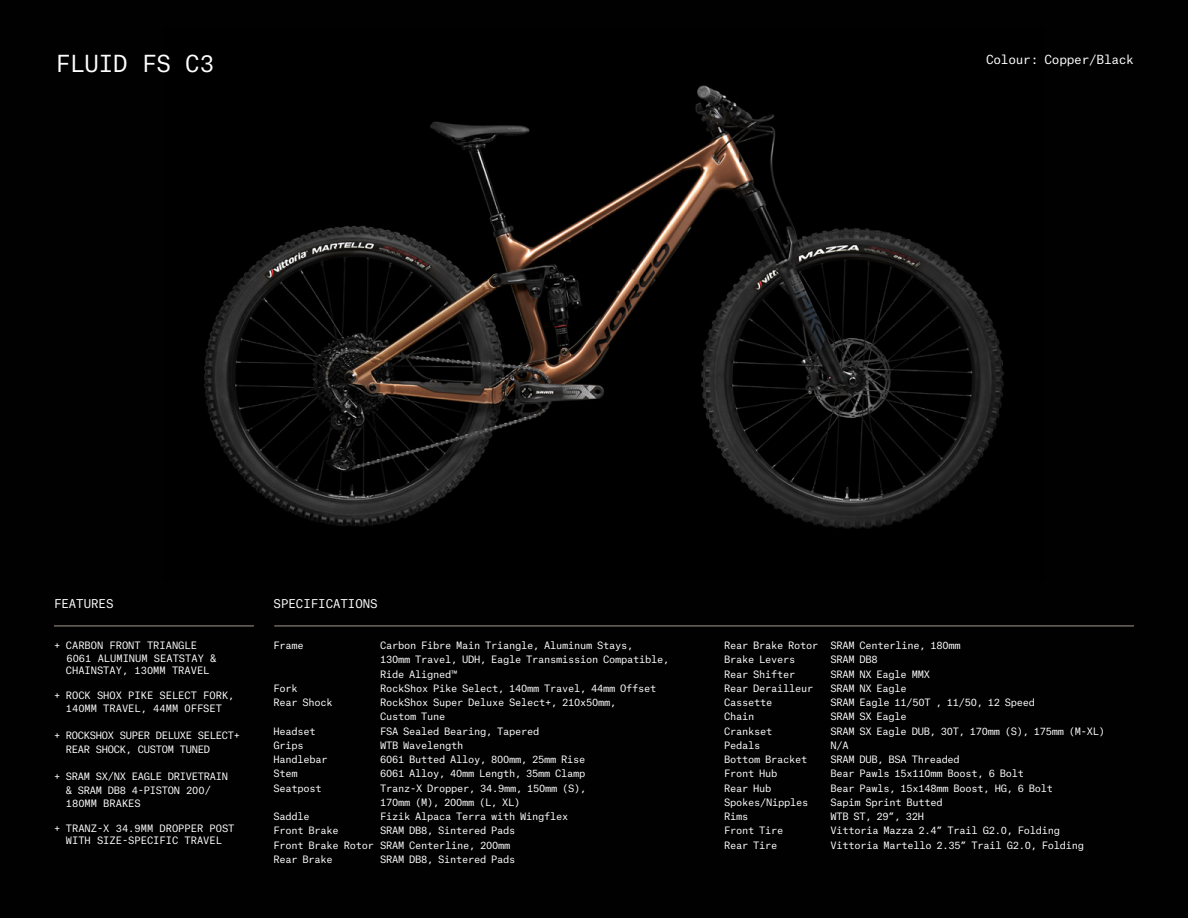
<style>
.page{position:relative;width:1188px;height:918px;background:#010101}
.page>*{position:absolute;margin:0;border:0;box-sizing:border-box;transform-origin:0 0}
.t1{font:22.5px "Atlas Typewriter";color:#fff}
.t2{font:12px "Atlas Typewriter";letter-spacing:-.02em;color:#fff}
.t3{font:11.7px "Atlas Typewriter";color:#fff}
.t4{font:9.75px/14.2px "Atlas Typewriter";letter-spacing:-.025em;color:#fff}
.t5{font:9.75px/12.6px "Atlas Typewriter";color:#fff;text-align:center}
</style>
<div class="page">
<img style="left:204px;top:85px;width:800px;height:444px">
<hr style="left:274px;top:626px;width:860px;height:1px;background:#a59b8c">
<hr style="left:54px;top:626px;width:200px;height:1px;background:#a59b8c">
<h1 class="t1" style="left:56px;top:45px;width:160px">FLUID FS C3</h1>
<p class="t2" style="left:986px;top:49px;width:149px">Colour: Copper/Black</p>
<p class="t3" style="left:54px;top:594px;width:61px">FEATURES</p>
<p class="t3" style="left:274px;top:594px;width:106px">SPECIFICATIONS</p>
<p class="t5" style="left:66px;top:638px;width:152px;text-align:left;text-indent:-12px">+ CARBON FRONT TRIANGLE<br>6061 ALUMINUM SEATSTAY &amp;<br>CHAINSTAY, 130MM TRAVEL</p>
<p class="t5" style="left:54px;top:688px;width:182px">+ ROCK SHOX PIKE SELECT FORK,<br>140MM TRAVEL, 44MM OFFSET</p>
<p class="t4" style="left:66px;top:727px;width:176px;text-indent:-12px">+ ROCKSHOX SUPER DELUXE SELECT+<br>REAR SHOCK, CUSTOM TUNED</p>
<p class="t4" style="left:54px;top:768px;width:175px;text-align:center">+ SRAM SX/NX EAGLE DRIVETRAIN &amp; SRAM DB8 4-PISTON 200/</p>
<p class="t5" style="left:66px;top:795px;width:76px">180MM BRAKES</p>
<p class="t5" style="left:54px;top:821px;width:182px">+ TRANZ-X 34.9MM DROPPER POST<br>WITH SIZE-SPECIFIC TRAVEL</p>
<p class="t4" style="left:274px;top:637px;width:32px">Frame</p>
<p class="t4" style="left:380px;top:637px;width:291px">Carbon Fibre Main Triangle, Aluminum Stays,<br>130mm Travel, UDH, Eagle Transmission Compatible,<br>Ride Aligned™</p>
<p class="t4" style="left:274px;top:680px;width:26px">Fork</p>
<p class="t4" style="left:380px;top:680px;width:278px">RockShox Pike Select, 140mm Travel, 44mm Offset</p>
<p class="t4" style="left:274px;top:694px;width:61px">Rear Shock</p>
<p class="t4" style="left:380px;top:694px;width:238px">RockShox Super Deluxe Select+, 210x50mm,<br>Custom Tune</p>
<p class="t4" style="left:274px;top:723px;width:44px">Headset</p>
<p class="t4" style="left:380px;top:723px;width:161px">FSA Sealed Bearing, Tapered</p>
<p class="t4" style="left:274px;top:737px;width:32px">Grips</p>
<p class="t4" style="left:380px;top:737px;width:85px">WTB Wavelength</p>
<p class="t4" style="left:274px;top:751px;width:56px">Handlebar</p>
<p class="t4" style="left:380px;top:751px;width:207px">6061 Butted Alloy, 800mm, 25mm Rise</p>
<p class="t4" style="left:274px;top:765px;width:26px">Stem</p>
<p class="t4" style="left:380px;top:765px;width:207px">6061 Alloy, 40mm Length, 35mm Clamp</p>
<p class="t4" style="left:274px;top:780px;width:50px">Seatpost</p>
<p class="t4" style="left:380px;top:780px;width:208px">Tranz-X Dropper, 34.9mm, 150mm (S),<br>170mm (M), 200mm (L, XL)</p>
<p class="t4" style="left:274px;top:808px;width:38px">Saddle</p>
<p class="t4" style="left:380px;top:808px;width:190px">Fizik Alpaca Terra with Wingflex</p>
<p class="t4" style="left:274px;top:822px;width:67px">Front Brake</p>
<p class="t4" style="left:274px;top:822px;width:243px;text-indent:106px">SRAM DB8, Sintered Pads<br>Front Brake Rotor SRAM Centerline, 200mm<br>Rear Brake</p>
<p class="t4" style="left:380px;top:851px;width:137px">SRAM DB8, Sintered Pads</p>
<p class="t4" style="left:724px;top:637px;width:96px">Rear Brake Rotor</p>
<p class="t4" style="left:831px;top:637px;width:132px">SRAM Centerline, 180mm</p>
<p class="t4" style="left:724px;top:651px;width:73px">Brake Levers</p>
<p class="t4" style="left:831px;top:651px;width:49px">SRAM DB8</p>
<p class="t4" style="left:724px;top:666px;width:73px">Rear Shifter</p>
<p class="t4" style="left:831px;top:666px;width:101px">SRAM NX Eagle MMX</p>
<p class="t4" style="left:724px;top:680px;width:91px">Rear Derailleur</p>
<p class="t4" style="left:831px;top:680px;width:78px">SRAM NX Eagle</p>
<p class="t4" style="left:724px;top:694px;width:50px">Cassette</p>
<p class="t4" style="left:831px;top:694px;width:206px">SRAM Eagle 11/50T , 11/50, 12 Speed</p>
<p class="t4" style="left:724px;top:708px;width:32px">Chain</p>
<p class="t4" style="left:831px;top:708px;width:78px">SRAM SX Eagle</p>
<p class="t4" style="left:724px;top:723px;width:50px">Crankset</p>
<p class="t4" style="left:831px;top:723px;width:276px">SRAM SX Eagle DUB, 30T, 170mm (S), 175mm (M-XL)</p>
<p class="t4" style="left:724px;top:737px;width:38px">Pedals</p>
<p class="t4" style="left:831px;top:737px;width:20px">N/A</p>
<p class="t4" style="left:724px;top:751px;width:85px">Bottom Bracket</p>
<p class="t4" style="left:831px;top:751px;width:131px">SRAM DUB, BSA Threaded</p>
<p class="t4" style="left:724px;top:765px;width:55px">Front Hub</p>
<p class="t4" style="left:831px;top:765px;width:195px">Bear Pawls 15x110mm Boost, 6 Bolt</p>
<p class="t4" style="left:724px;top:780px;width:49px">Rear Hub</p>
<p class="t4" style="left:831px;top:780px;width:224px">Bear Pawls, 15x148mm Boost, HG, 6 Bolt</p>
<p class="t4" style="left:724px;top:794px;width:86px">Spokes/Nipples</p>
<p class="t4" style="left:831px;top:794px;width:114px">Sapim Sprint Butted</p>
<p class="t4" style="left:724px;top:808px;width:26px">Rims</p>
<p class="t4" style="left:831px;top:808px;width:95px">WTB ST, 29”, 32H</p>
<p class="t4" style="left:724px;top:822px;width:61px">Front Tire</p>
<p class="t4" style="left:831px;top:822px;width:231px">Vittoria Mazza 2.4” Trail G2.0, Folding</p>
<p class="t4" style="left:724px;top:837px;width:55px">Rear Tire</p>
<p class="t4" style="left:831px;top:837px;width:255px">Vittoria Martello 2.35” Trail G2.0, Folding</p>
</div>
